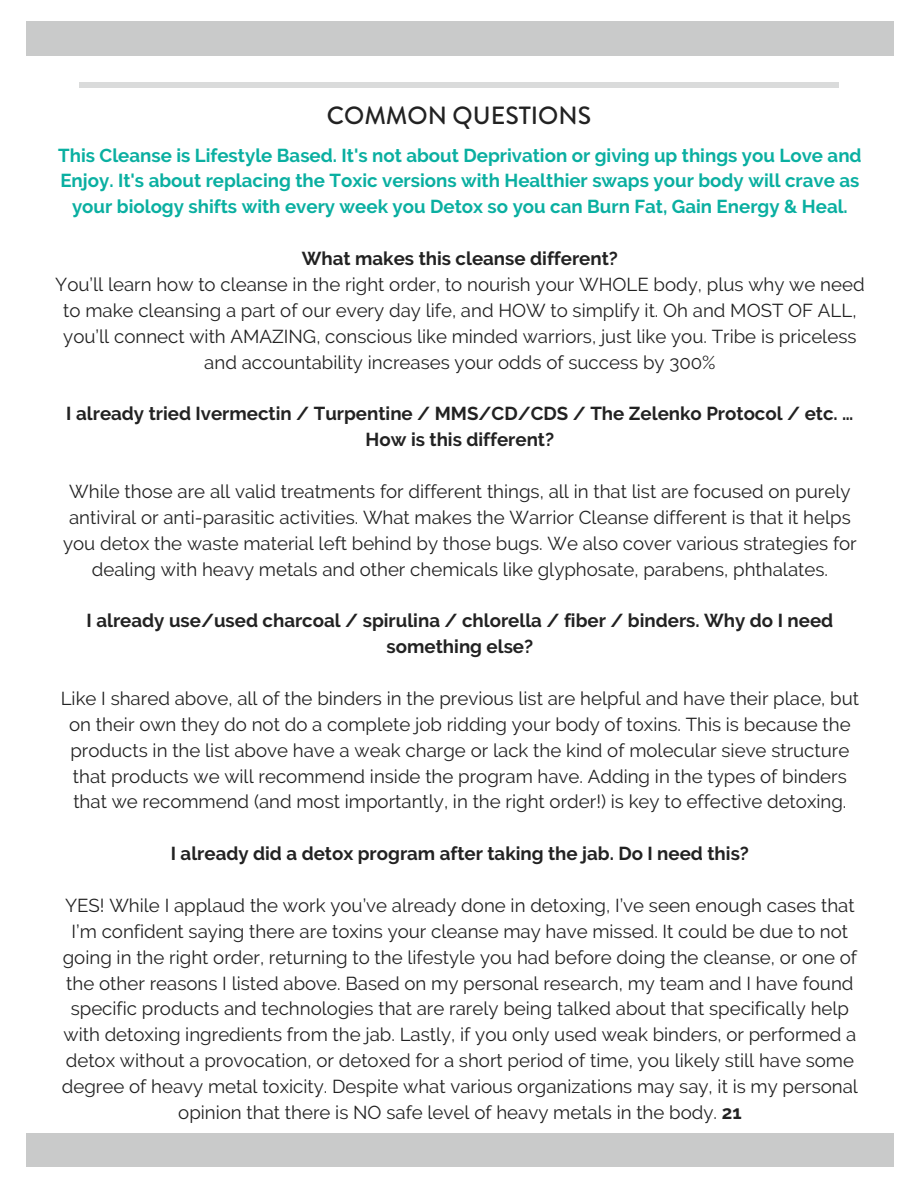
<style>
.page{position:relative;width:918px;height:1188px;background:#fff}
.page>*{position:absolute;margin:0;border:0;box-sizing:border-box;transform-origin:0 0}
.t1{font:500 24.9px "Brandon Grotesque";color:#222}
.t2{font:18.75px/25.8px "Raleway";color:#222;text-align:center}
.t3{font:700 18.75px/25.8px "Raleway";color:#222;text-align:center}
.t4{font:700 18.75px/25.8px "Raleway";color:#0aafa1;text-align:center}
.s1{font-weight:700}
</style>
<div class="page">
<div style="left:27px;top:1133px;width:866px;height:34px;background:#c9caca"></div>
<div style="left:27px;top:21px;width:866px;height:35px;background:#c9caca"></div>
<div style="left:80px;top:83px;width:759px;height:5px;background:#dadbdb"></div>
<h1 class="t1" style="left:327px;top:98px;width:266px">COMMON QUESTIONS</h1>
<p class="t4" style="left:58px;top:142px;width:805px">This Cleanse is Lifestyle Based. It's not about Deprivation or giving up things you Love and<br>Enjoy. It's about replacing the Toxic versions with Healthier swaps your body will crave as your biology shifts with every week you Detox so you can Burn Fat, Gain Energy &amp; Heal.</p>
<p class="t3" style="left:302px;top:245px;width:317px">What makes this cleanse different?</p>
<p class="t2" style="left:55px;top:271px;width:811px">You’ll learn how to cleanse in the right order, to nourish your WHOLE body, plus why we need to make cleansing a part of our every day life, and HOW to simplify it. Oh and MOST OF ALL, you’ll connect with AMAZING, conscious like minded warriors, just like you. Tribe is priceless and accountability increases your odds of success by 300%</p>
<p class="t3" style="left:66px;top:401px;width:789px">I already tried Ivermectin / Turpentine / MMS/CD/CDS / The Zelenko Protocol / etc. …<br>How is this different?</p>
<p class="t2" style="left:63px;top:478px;width:795px">While those are all valid treatments for different things, all in that list are focused on purely antiviral or anti-parasitic activities. What makes the Warrior Cleanse different is that it helps you detox the waste material left behind by those bugs. We also cover various strategies for dealing with heavy metals and other chemicals like glyphosate, parabens, phthalates.</p>
<p class="t3" style="left:87px;top:608px;width:748px">I already use/used charcoal / spirulina / chlorella / fiber / binders. Why do I need something else?</p>
<p class="t2" style="left:61px;top:685px;width:800px">Like I shared above, all of the binders in the previous list are helpful and have their place, but on their own they do not do a complete job ridding your body of toxins. This is because the products in the list above have a weak charge or lack the kind of molecular sieve structure that products we will recommend inside the program have. Adding in the types of binders that we recommend (and most importantly, in the right order!) is key to effective detoxing.</p>
<p class="t3" style="left:171px;top:841px;width:580px">I already did a detox program after taking the jab. Do I need this?</p>
<p class="t2" style="left:62px;top:892px;width:798px">YES! While I applaud the work you’ve already done in detoxing, I’ve seen enough cases that I’m confident saying there are toxins your cleanse may have missed. It could be due to not going in the right order, returning to the lifestyle you had before doing the cleanse, or one of the other reasons I listed above. Based on my personal research, my team and I have found specific products and technologies that are rarely being talked about that specifically help with detoxing ingredients from the jab. Lastly, if you only used weak binders, or performed a detox without a provocation, or detoxed for a short period of time, you likely still have some degree of heavy metal toxicity. Despite what various organizations may say, it is my personal opinion that there is NO safe level of heavy metals in the body. <span class="s1">21</span></p>
</div>
